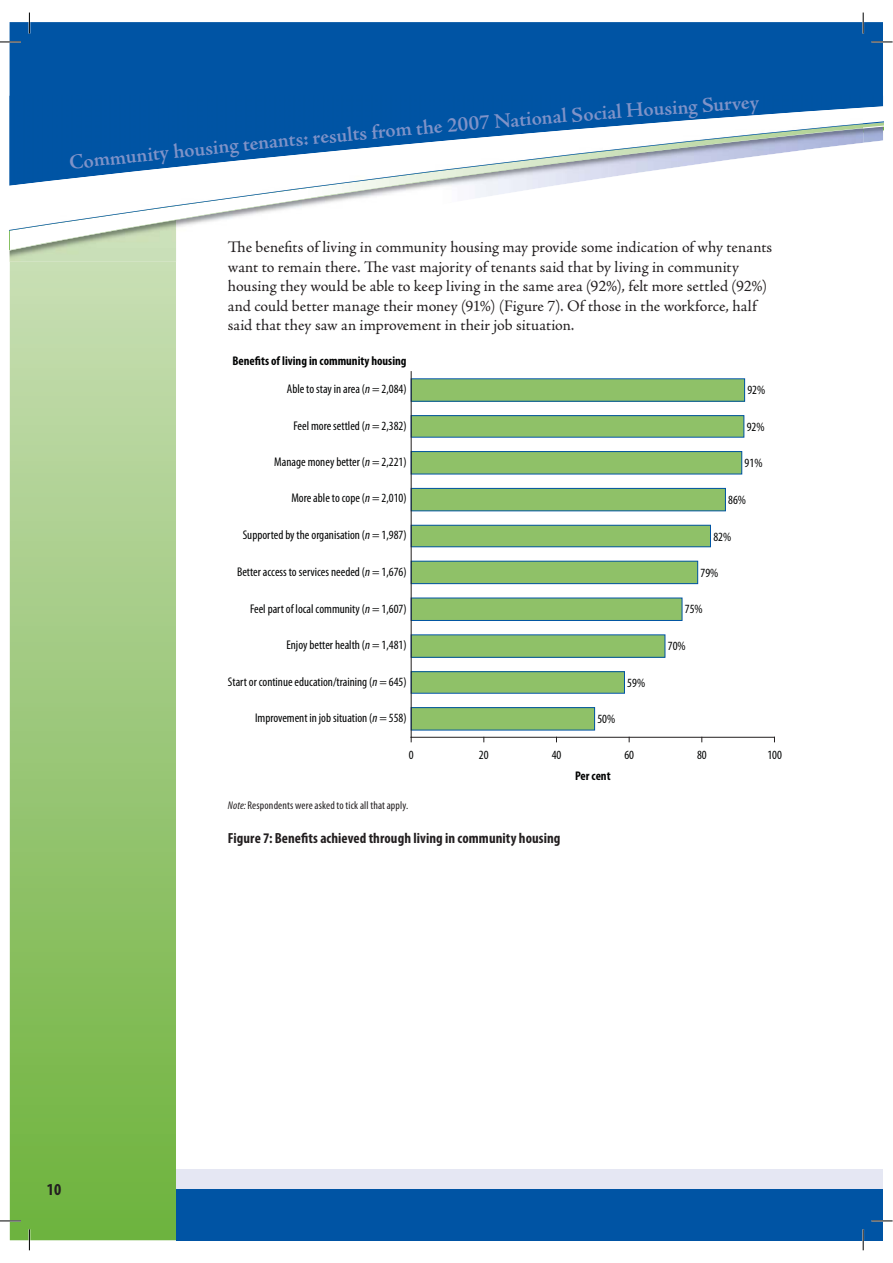
<style>
.page{position:relative;width:893px;height:1263px;background:#fff}
.page>*{position:absolute;margin:0;border:0;box-sizing:border-box;transform-origin:0 0}
.t1{font:600 21px "Adobe Jenson Pro";color:#8093c8}
.t2{font:700 condensed 16.8px "Myriad Pro";color:#231f20}
.t3{font:16.05px/19.6px "Adobe Jenson Pro";color:#231f20}
.t4{font:700 condensed 14.7px "Myriad Pro";letter-spacing:.005em;color:#231f20}
.t5{font:condensed 12.6px "Myriad Pro";color:#020303}
.t6{font:700 condensed 12.6px "Myriad Pro";color:#020303}
.t7{font:condensed 11.25px "Myriad Pro";letter-spacing:.01em;color:#231f20}
.s1{font-style:italic}
</style>
<div class="page">
<div style="left:176px;top:1169px;width:687px;height:20px;background:#e5e7f3"></div>
<div style="left:176px;top:1189px;width:687px;height:52px;background:#0054a4"></div>
<div style="left:10px;top:22px;width:853px;height:164px;background:#0054a4"></div>
<svg style="left:10px;top:262px;width:166px;height:979px;background:#9ac777"></svg>
<svg style="left:10px;top:231px;width:166px;height:21px;fill:#cbe0b9"></svg>
<svg style="left:10px;top:107px;width:853px;height:124px;fill:#fff"></svg>
<div style="left:863px;top:1169px;width:20px;height:20px;background:#e5e7f3"></div>
<div style="left:863px;top:1189px;width:20px;height:52px;background:#0054a4"></div>
<div style="left:863px;top:22px;width:20px;height:86px;background:#0054a4"></div>
<svg style="left:863px;top:106px;width:20px;height:37px"></svg>
<div style="left:411px;top:708px;width:183px;height:22px;background:#8fc168"></div>
<div style="left:411px;top:707px;width:184px;height:23px;border:1px solid #0054a4"></div>
<div style="left:411px;top:672px;width:213px;height:21px;background:#8fc168"></div>
<div style="left:411px;top:671px;width:214px;height:23px;border:1px solid #0054a4"></div>
<div style="left:411px;top:635px;width:254px;height:22px;background:#8fc168"></div>
<div style="left:411px;top:635px;width:254px;height:23px;border:1px solid #0054a4"></div>
<div style="left:411px;top:598px;width:271px;height:22px;background:#8fc168"></div>
<div style="left:411px;top:598px;width:271px;height:23px;border:1px solid #0054a4"></div>
<div style="left:411px;top:561px;width:287px;height:23px;background:#8fc168"></div>
<div style="left:411px;top:561px;width:287px;height:23px;border:1px solid #0054a4"></div>
<div style="left:411px;top:525px;width:299px;height:22px;background:#8fc168"></div>
<div style="left:411px;top:525px;width:300px;height:22px;border:1px solid #0054a4"></div>
<div style="left:411px;top:488px;width:314px;height:23px;background:#8fc168"></div>
<div style="left:411px;top:488px;width:315px;height:23px;border:1px solid #0054a4"></div>
<div style="left:411px;top:452px;width:331px;height:22px;background:#8fc168"></div>
<div style="left:411px;top:451px;width:331px;height:23px;border:1px solid #0054a4"></div>
<div style="left:411px;top:416px;width:333px;height:21px;background:#8fc168"></div>
<div style="left:411px;top:415px;width:333px;height:23px;border:1px solid #0054a4"></div>
<div style="left:411px;top:379px;width:333px;height:22px;background:#8fc168"></div>
<div style="left:411px;top:378px;width:334px;height:24px;border:1px solid #0054a4"></div>
<hr style="left:411px;top:737px;width:363px;height:1px;background:#231f20">
<hr style="left:411px;top:372px;width:1px;height:365px;background:#231f20">
<hr style="left:0;top:41px;width:21px;height:2px;background:#fff">
<hr style="left:871px;top:41px;width:21px;height:2px;background:#fff">
<hr style="left:0;top:1220px;width:21px;height:2px;background:#fff">
<hr style="left:871px;top:1220px;width:21px;height:2px;background:#fff">
<hr style="left:862px;top:13px;width:2px;height:21px;background:#fff">
<hr style="left:862px;top:1229px;width:2px;height:21px;background:#fff">
<svg style="left:0;top:42px;width:21px;height:1px"></svg>
<svg style="left:871px;top:42px;width:21px;height:1px"></svg>
<svg style="left:0;top:1221px;width:21px;height:1px"></svg>
<svg style="left:871px;top:1221px;width:21px;height:1px"></svg>
<svg style="left:29px;top:13px;width:1px;height:21px"></svg>
<svg style="left:29px;top:1229px;width:1px;height:21px"></svg>
<svg style="left:863px;top:13px;width:1px;height:21px"></svg>
<svg style="left:863px;top:1229px;width:1px;height:21px"></svg>
<h1 class="t1" style="left:287px;top:126px;width:281px;rotate:-5deg">ts: results from the 2007 National</h1>
<h1 class="t1" style="left:570px;top:102px;width:189px;rotate:-4deg">Social Housing Survey</h1>
<h1 class="t1" style="left:68px;top:150px;width:222px;rotate:-6deg">Community housing tenan</h1>
<p class="t3" style="left:228px;top:238px;width:546px">The benefits of living in community housing may provide some indication of why tenants want to remain there. The vast majority of tenants said that by living in community housing they would be able to keep living in the same area (92%), felt more settled (92%) and could better manage their money (91%) (Figure 7). Of those in the workforce, half said that they saw an improvement in their job situation.</p>
<p class="t6" style="left:232px;top:356px;width:176px">Benefits of living in community housing</p>
<p class="t5" style="left:287px;top:383px;width:121px">Able to stay in area (<span class="s1">n</span> = 2,084)</p>
<p class="t5" style="left:747px;top:385px;width:19px">92%</p>
<p class="t5" style="left:293px;top:420px;width:115px">Feel more settled (<span class="s1">n</span> = 2,382)</p>
<p class="t5" style="left:747px;top:421px;width:19px">92%</p>
<p class="t5" style="left:274px;top:457px;width:134px">Manage money better (<span class="s1">n</span> = 2,221)</p>
<p class="t5" style="left:744px;top:457px;width:19px">91%</p>
<p class="t5" style="left:291px;top:493px;width:117px">More able to cope (<span class="s1">n</span> = 2,010)</p>
<p class="t5" style="left:728px;top:494px;width:19px">86%</p>
<p class="t5" style="left:243px;top:530px;width:165px">Supported by the organisation (<span class="s1">n</span> = 1,987)</p>
<p class="t5" style="left:713px;top:531px;width:19px">82%</p>
<p class="t5" style="left:237px;top:566px;width:171px">Better access to services needed (<span class="s1">n</span> = 1,676)</p>
<p class="t5" style="left:700px;top:567px;width:19px">79%</p>
<p class="t5" style="left:250px;top:603px;width:158px">Feel part of local community (<span class="s1">n</span> = 1,607)</p>
<p class="t5" style="left:685px;top:604px;width:19px">75%</p>
<p class="t5" style="left:286px;top:639px;width:122px">Enjoy better health (<span class="s1">n</span> = 1,481)</p>
<p class="t5" style="left:668px;top:641px;width:19px">70%</p>
<p class="t5" style="left:228px;top:676px;width:180px">Start or continue education/training (<span class="s1">n</span> = 645)</p>
<p class="t5" style="left:627px;top:677px;width:19px">59%</p>
<p class="t5" style="left:255px;top:713px;width:153px">Improvement in job situation (<span class="s1">n</span> = 558)</p>
<p class="t5" style="left:597px;top:713px;width:19px">50%</p>
<p class="t5" style="left:409px;top:749px;width:6px">0</p>
<p class="t5" style="left:479px;top:749px;width:11px">20</p>
<p class="t5" style="left:552px;top:749px;width:11px">40</p>
<p class="t5" style="left:624px;top:749px;width:11px">60</p>
<p class="t5" style="left:697px;top:749px;width:11px">80</p>
<p class="t5" style="left:767px;top:749px;width:16px">100</p>
<p class="t7" style="left:228px;top:800px;width:182px"><span class="s1">Note:</span> Respondents were asked to tick all that apply.</p>
<p class="t4" style="left:228px;top:831px;width:334px">Figure 7: Benefits achieved through living in community housing</p>
<p class="t6" style="left:575px;top:770px;width:37px">Per cent</p>
<h2 class="t2" style="left:47px;top:1182px;width:16px">10</h2>
</div>
